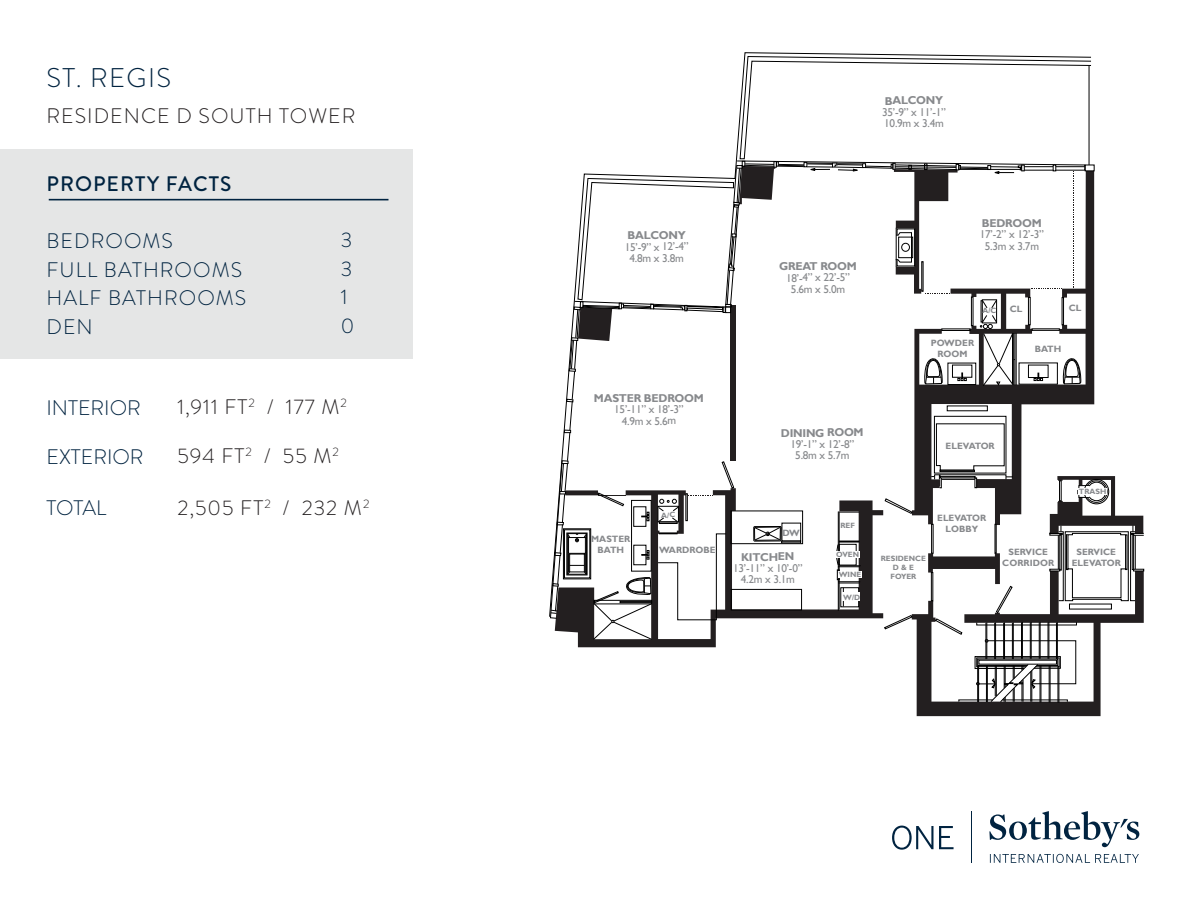
<style>
.page{position:relative;width:1188px;height:918px;background:#fff}
.page>*{position:absolute;margin:0;border:0;box-sizing:border-box;transform-origin:0 0}
.t1{font:300 27px "Brandon Grotesque";letter-spacing:.05em;color:#002340}
.t2{font:300 21px "Brandon Grotesque";letter-spacing:.05em;color:#231f20}
.t3{font:300 21px/28.5px "Brandon Grotesque";letter-spacing:.05em;color:#002340}
.t4{font:300 21px "Brandon Grotesque";color:#002340}
.t5{font:500 21px "Brandon Grotesque";letter-spacing:.05em;color:#002340}
.t6{font:11.4px/11.4px "Gill Sans";letter-spacing:-.03em;color:#87898c;text-align:center}
.t7{font:700 11.4px "Gill Sans";letter-spacing:-.03em;color:#87898c}
.t8{font:700 9.15px/10.9px "Gill Sans";letter-spacing:-.005em;color:#87898c;text-align:center}
.t9{font:700 7.65px/9.1px "Gill Sans";letter-spacing:-.005em;color:#87898c;text-align:center}
</style>
<div class="page">
<svg style="left:892px;top:826px;width:41px;height:24px"></svg>
<svg style="left:939px;top:826px;width:15px;height:23px"></svg>
<hr style="left:971px;top:811px;width:1px;height:52px;background:#002340">
<svg style="left:989px;top:811px;width:150px;height:36px"></svg>
<svg style="left:990px;top:854px;width:149px;height:9px"></svg>
<div style="left:0;top:150px;width:412px;height:209px;background:#e5e6e6"></div>
<hr style="left:49px;top:199px;width:339px;height:1px;background:#002340">
<svg style="left:550px;top:56px;width:594px;height:660px"></svg>
<div style="left:843px;top:593px;width:17px;height:8px;background:#fff"></div>
<div style="left:838px;top:571px;width:24px;height:7px;background:#fff"></div>
<div style="left:836px;top:552px;width:23px;height:6px;background:#fff"></div>
<h1 class="t1" style="left:46px;top:60px;width:126px">ST. REGIS</h1>
<h2 class="t2" style="left:46px;top:102px;width:311px">RESIDENCE D SOUTH TOWER</h2>
<h2 class="t5" style="left:46px;top:170px;width:186px">PROPERTY FACTS</h2>
<h2 class="t3" style="left:46px;top:227px;width:201px">BEDROOMS<br>FULL BATHROOMS<br>HALF BATHROOMS<br>DEN</h2>
<h2 class="t3" style="left:341px;top:226px;width:15px">3<br>3<br>1<br>0</h2>
<h2 class="t4" style="left:47px;top:393px;width:96px">INTERIOR</h2>
<h2 class="t2" style="left:177px;top:393px;width:171px">1,911 FT<sup>2</sup> / 177 M<sup>2</sup></h2>
<h2 class="t4" style="left:47px;top:442px;width:99px">EXTERIOR</h2>
<h2 class="t2" style="left:177px;top:442px;width:163px">594 FT<sup>2</sup> / 55 M<sup>2</sup></h2>
<h2 class="t3" style="left:46px;top:494px;width:61px">TOTAL</h2>
<h2 class="t2" style="left:177px;top:493px;width:194px">2,505 FT<sup>2</sup> / 232 M<sup>2</sup></h2>
<p class="t7" style="left:885px;top:94px;width:60px">BALCONY</p>
<p class="t6" style="left:882px;top:106px;width:66px;text-align:left">35’-9” x 11’-1”<br>10.9m x 3.4m</p>
<p class="t7" style="left:627px;top:228px;width:60px">BALCONY</p>
<p class="t6" style="left:625px;top:241px;width:66px">15’-9” x 12’-4”<br>4.8m x 3.8m</p>
<p class="t7" style="left:594px;top:391px;width:111px">MASTER BEDROOM</p>
<p class="t6" style="left:614px;top:404px;width:71px">15’-11” x 18’-3”<br>4.9m x 5.6m</p>
<p class="t8" style="left:591px;top:534px;width:41px">MASTER<br>BATH</p>
<p class="t9" style="left:661px;top:511px;width:15px">A/C</p>
<p class="t8" style="left:659px;top:544px;width:58px">WARDROBE</p>
<p class="t7" style="left:779px;top:259px;width:79px">GREAT ROOM</p>
<p class="t6" style="left:786px;top:272px;width:66px">18’-4” x 22’-5”<br>5.6m x 5.0m</p>
<p class="t7" style="left:982px;top:216px;width:61px">BEDROOM</p>
<p class="t6" style="left:980px;top:229px;width:66px">17’-2” x 12’-3”<br>5.3m x 3.7m</p>
<p class="t9" style="left:983px;top:307px;width:15px">A/C</p>
<p class="t8" style="left:1010px;top:304px;width:14px">CL</p>
<p class="t8" style="left:1069px;top:303px;width:14px">CL</p>
<p class="t8" style="left:931px;top:337px;width:45px">POWDER<br>ROOM</p>
<p class="t8" style="left:1035px;top:344px;width:28px">BATH</p>
<p class="t7" style="left:781px;top:426px;width:84px">DINING ROOM</p>
<p class="t6" style="left:790px;top:438px;width:66px">19’-1” x 12’-8”<br>5.8m x 5.7m</p>
<p class="t8" style="left:783px;top:527px;width:19px">DW</p>
<p class="t7" style="left:741px;top:550px;width:55px">KITCHEN</p>
<p class="t6" style="left:733px;top:563px;width:71px">13’-11” x 10’-0”<br>4.2m x 3.1m</p>
<p class="t9" style="left:840px;top:521px;width:16px">REF</p>
<p class="t9" style="left:836px;top:550px;width:24px">OVEN</p>
<p class="t9" style="left:839px;top:570px;width:24px">WINE</p>
<p class="t9" style="left:843px;top:593px;width:19px">W/D</p>
<p class="t8" style="left:946px;top:441px;width:51px">ELEVATOR</p>
<p class="t8" style="left:937px;top:513px;width:51px">ELEVATOR<br>LOBBY</p>
<p class="t9" style="left:1079px;top:487px;width:29px">TRASH</p>
<p class="t8" style="left:1002px;top:546px;width:53px">SERVICE<br>CORRIDOR</p>
<p class="t9" style="left:881px;top:554px;width:47px">RESIDENCE<br>D &amp; E<br>FOYER</p>
<p class="t8" style="left:1072px;top:547px;width:51px">SERVICE<br>ELEVATOR</p>
</div>
